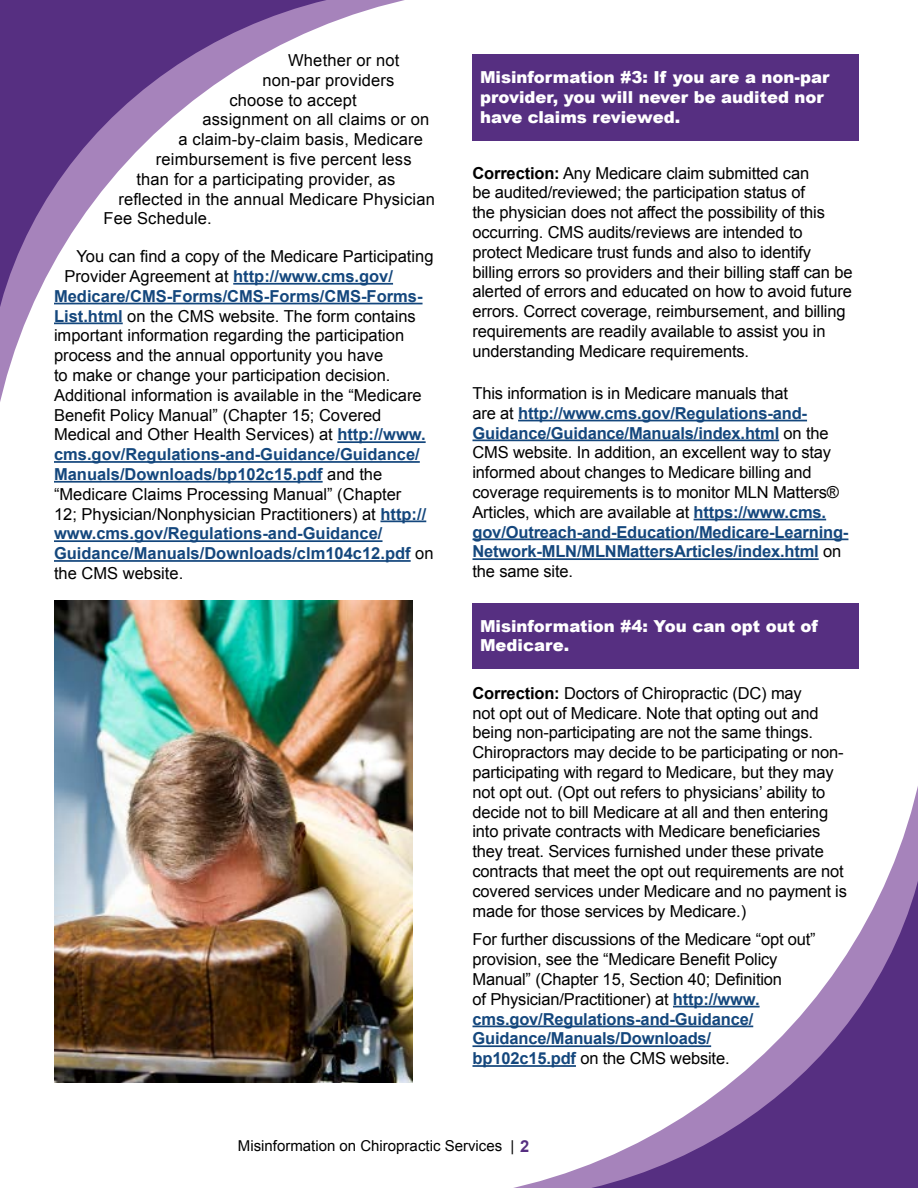
<style>
.page{position:relative;width:918px;height:1188px;background:#fff}
.page>*{position:absolute;margin:0;border:0;box-sizing:border-box;transform-origin:0 0}
.t1{font:16.5px/19.8px "Arial";letter-spacing:-.01em;color:#000}
.t2{font:16.5px/19.8px "Arial";letter-spacing:.01em;color:#000}
.t3{font:700 16.5px/19.8px "Arial";letter-spacing:-.01em;color:#14477d}
.t4{font:900 16.5px/19.8px "Arial";color:#fff}
.t5{font:15px "Arial";color:#000}
.s1{font-weight:700;color:#14477d}
.s2{font-weight:700}
.s3{font-weight:400;color:#000}
.s4{font-weight:700;font-size:16.5px;color:#562f81}
</style>
<div class="page">
<hr style="left:54px;top:540px;width:329px;height:2px;background:#14477d">
<hr style="left:54px;top:560px;width:357px;height:2px;background:#14477d">
<hr style="left:518px;top:420px;width:289px;height:1px;background:#14477d">
<hr style="left:472px;top:439px;width:307px;height:2px;background:#14477d">
<hr style="left:694px;top:519px;width:132px;height:1px;background:#14477d">
<hr style="left:472px;top:538px;width:376px;height:2px;background:#14477d">
<hr style="left:472px;top:558px;width:347px;height:2px;background:#14477d">
<svg style="left:54px;top:419px;width:472px;height:103px"></svg>
<svg style="left:0;top:0;width:423px;height:402px"></svg>
<img style="left:54px;top:600px;width:358px;height:483px">
<div style="left:472px;top:54px;width:387px;height:87px;background:#562f81"></div>
<div style="left:472px;top:603px;width:387px;height:65px;background:#562f81"></div>
<svg style="left:392px;top:666px;width:467px;height:417px"></svg>
<svg style="left:477px;top:778px;width:441px;height:410px"></svg>
<p class="t2" style="left:288px;top:50px;width:113px">Whether or not</p>
<p class="t2" style="left:262px;top:70px;width:133px">non-par providers</p>
<p class="t2" style="left:203px;top:90px;width:228px;text-indent:27px">choose to accept assignment on all claims or on</p>
<p class="t2" style="left:156px;top:130px;width:268px;text-indent:23px">a claim-by-claim basis, Medicare reimbursement is five percent less</p>
<p class="t2" style="left:136px;top:169px;width:261px">than for a participating provider, as</p>
<p class="t2" style="left:103px;top:189px;width:333px;text-indent:15px">reflected in the annual Medicare Physician<br>Fee Schedule.</p>
<p class="t1" style="left:76px;top:247px;width:359px">You can find a copy of the Medicare Participating</p>
<p class="t1" style="left:54px;top:266px;width:370px;text-indent:10px">Provider Agreement at <span class="s1">http://www.cms.gov/ Medicare/CMS-Forms/CMS-Forms/CMS-Forms-List.html</span> on the CMS website. The form contains important information regarding the participation process and the annual opportunity you have<br>to make or change your participation decision.</p>
<p class="t1" style="left:54px;top:385px;width:373px">Additional information is available in the “Medicare Benefit Policy Manual” (Chapter 15; Covered Medical and Other Health Services) at <span class="s1">http://www. cms.gov/Regulations-and-Guidance/Guidance/ Manuals/Downloads/bp102c15.pdf</span> and the</p>
<p class="t1" style="left:54px;top:484px;width:381px">“Medicare Claims Processing Manual” (Chapter<br>12; Physician/Nonphysician Practitioners) at <span class="s1">http:// www.cms.gov/Regulations-and-Guidance/ Guidance/Manuals/Downloads/clm104c12.pdf</span> on the CMS website.</p>
<h2 class="t4" style="left:480px;top:67px;width:351px">Misinformation #3: If you are a non-par provider, you will never be audited nor have claims reviewed.</h2>
<p class="t1" style="left:472px;top:163px;width:382px"><span class="s2">Correction:</span> Any Medicare claim submitted can<br>be audited/reviewed; the participation status of<br>the physician does not affect the possibility of this occurring. CMS audits/reviews are intended to protect Medicare trust funds and also to identify billing errors so providers and their billing staff can be alerted of errors and educated on how to avoid future errors. Correct coverage, reimbursement, and billing requirements are readily available to assist you in understanding Medicare requirements.</p>
<p class="t1" style="left:472px;top:384px;width:360px">This information is in Medicare manuals that<br>are at <span class="s1">http://www.cms.gov/Regulations-and-Guidance/Guidance/Manuals/index.html</span> on the CMS website. In addition, an excellent way to stay informed about changes to Medicare billing and</p>
<p class="t1" style="left:472px;top:483px;width:368px">coverage requirements is to monitor MLN Matters®</p>
<p class="t3" style="left:472px;top:503px;width:377px"><span class="s3">Articles, which are available at</span> https://www.cms. gov/Outreach-and-Education/Medicare-Learning-Network-MLN/MLNMattersArticles/index.html <span class="s3">on the same site.</span></p>
<h2 class="t4" style="left:480px;top:615px;width:339px">Misinformation #4: You can opt out of<br>Medicare.</h2>
<p class="t1" style="left:472px;top:683px;width:376px"><span class="s2">Correction:</span> Doctors of Chiropractic (DC) may<br>not opt out of Medicare. Note that opting out and being non-participating are not the same things.<br>Chiropractors may decide to be participating or non&shy;participating with regard to Medicare, but they may not opt out. (Opt out refers to physicians’ ability to decide not to bill Medicare at all and then entering into private contracts with Medicare beneficiaries they treat. Services furnished under these private contracts that meet the opt out requirements are not covered services under Medicare and no payment is made for those services by Medicare.)</p>
<p class="t1" style="left:473px;top:930px;width:345px">For further discussions of the Medicare “opt out” provision, see the “Medicare Benefit Policy Manual” (Chapter 15, Section 40; Definition<br>of Physician/Practitioner) at <span class="s1">http://www. cms.gov/Regulations-and-Guidance/ Guidance/Manuals/Downloads/ bp102c15.pdf</span> on the CMS website.</p>
<p class="t5" style="left:238px;top:1135px;width:293px">Misinformation on Chiropractic Services | <span class="s4">2</span></p>
</div>
